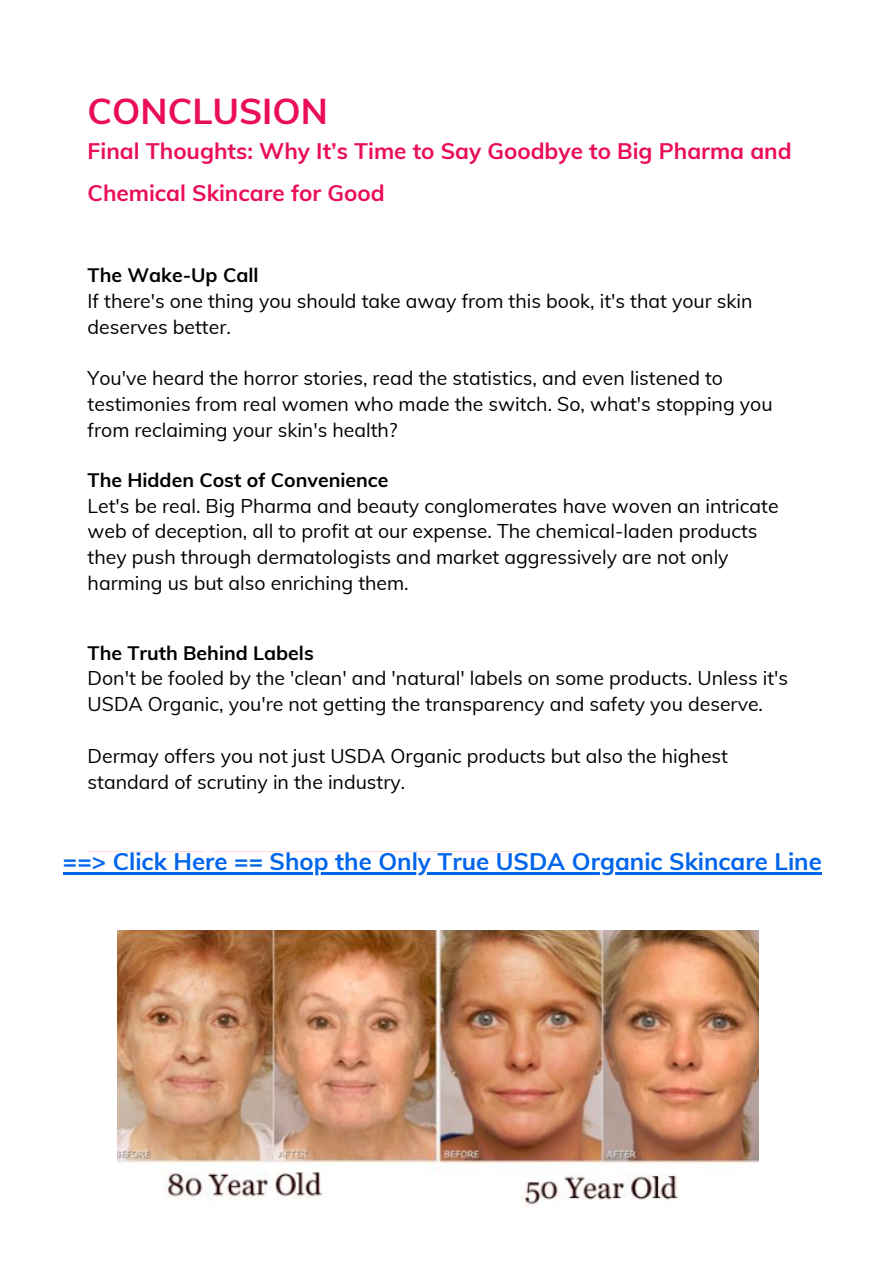
<style>
.page{position:relative;width:894px;height:1264px;background:#fff}
.page>*{position:absolute;margin:0;border:0;box-sizing:border-box;transform-origin:0 0}
.t1{font:700 36px "Muli";color:#ea0d5a}
.t2{font:700 24px "Muli";color:#0065ec}
.t3{font:700 22.5px "Muli";color:#ea0d5a}
.t4{font:19.5px/25.8px "Muli";color:#000}
.t5{font:700 19.5px "Muli";color:#000}
</style>
<div class="page">
<svg style="left:88px;top:851px;width:433px;height:1px"></svg>
<img style="left:117px;top:930px;width:641px;height:277px">
<hr style="left:63px;top:872px;width:758px;height:2px;background:#0065ec">
<h1 class="t1" style="left:88px;top:88px;width:242px">CONCLUSION</h1>
<h1 class="t3" style="left:88px;top:136px;width:705px">Final Thoughts: Why It’s Time to Say Goodbye to Big Pharma and</h1>
<p class="t3" style="left:88px;top:178px;width:298px">Chemical Skincare for Good</p>
<p class="t5" style="left:88px;top:262px;width:172px">The Wake-Up Call</p>
<p class="t4" style="left:88px;top:287px;width:666px">If there's one thing you should take away from this book, it's that your skin deserves better.</p>
<p class="t4" style="left:88px;top:365px;width:686px">You've heard the horror stories, read the statistics, and even listened to testimonies from real women who made the switch. So, what's stopping you from reclaiming your skin's health?</p>
<p class="t5" style="left:88px;top:467px;width:302px">The Hidden Cost of Convenience</p>
<p class="t4" style="left:88px;top:492px;width:692px">Let's be real. Big Pharma and beauty conglomerates have woven an intricate web of deception, all to profit at our expense. The chemical-laden products they push through dermatologists and market aggressively are not only harming us but also enriching them.</p>
<p class="t5" style="left:88px;top:640px;width:228px">The Truth Behind Labels</p>
<p class="t4" style="left:88px;top:665px;width:702px">Don't be fooled by the 'clean' and 'natural' labels on some products. Unless it's<br>USDA Organic, you're not getting the transparency and safety you deserve.</p>
<h1 class="t4" style="left:88px;top:743px;width:641px">Dermay offers you not just USDA Organic products but also the highest standard of scrutiny in the industry.</h1>
<p class="t2" style="left:63px;top:845px;width:760px">==&gt; Click Here == Shop the Only True USDA Organic Skincare Line</p>
</div>
